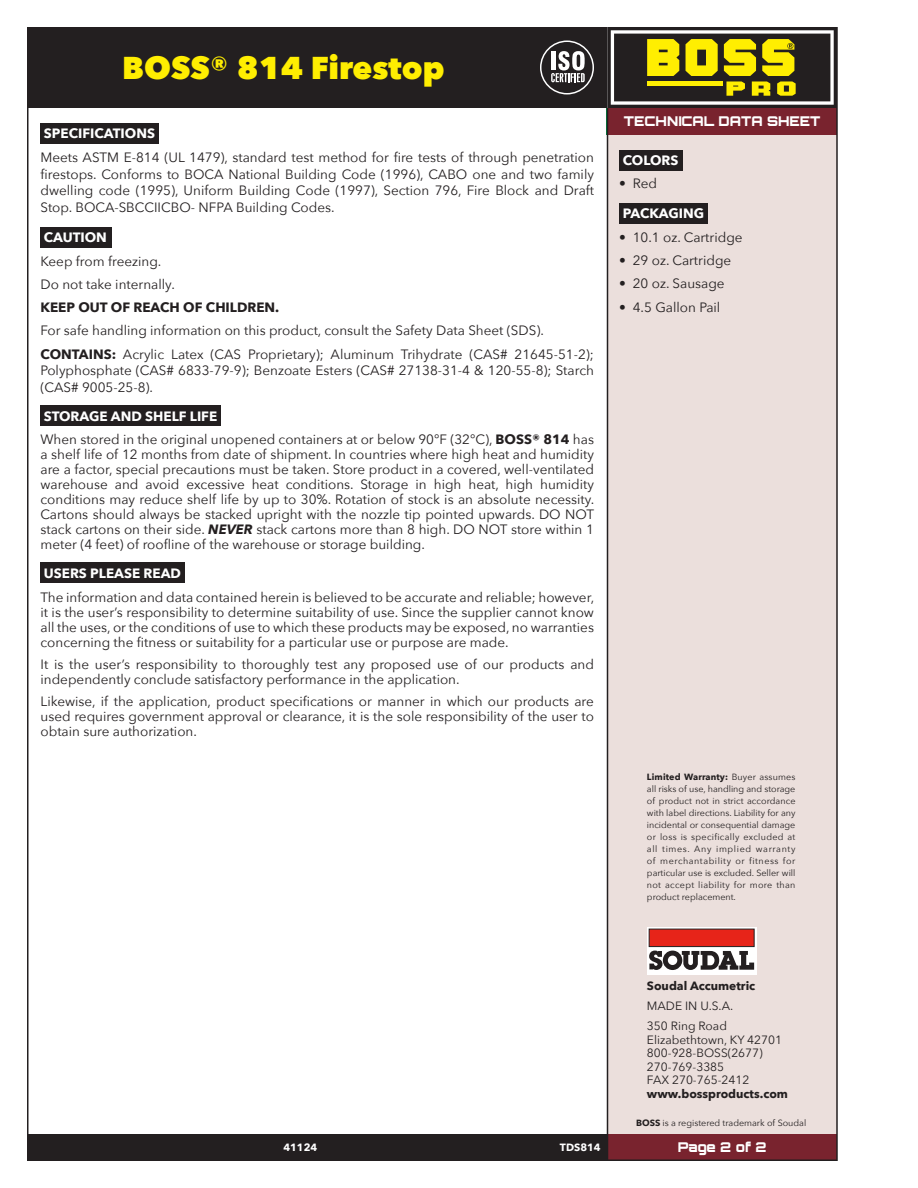
<style>
.page{position:relative;width:918px;height:1188px;background:#fff}
.page>*{position:absolute;margin:0;border:0;box-sizing:border-box;transform-origin:0 0}
.Header_-_Product{font:800 31.5px "Avenir Next";color:#ffee01}
.t1{font:900 15px "Orbitron";color:#fff}
.Body{font:13.5px/15px "Avenir Next";color:#231f20;text-align:justify}
.Subheads_-_White{font:700 13.5px "Avenir Next";color:#fff}
.Bullets{font:13.5px "Avenir Next";color:#231f20}
.Body-2{font:700 13.5px "Avenir Next";color:#231f20}
.TDS{font:900 13.5px "Orbitron";color:#fff}
.Page_Number{font:900 13.5px "Orbitron";letter-spacing:-.005em;color:#fff}
.Address{font:12px "Avenir Next";color:#231f20}
.Address_-_Bold{font:700 12px "Avenir Next";color:#231f20}
.Address_-_Space{font:12px "Avenir Next";color:#231f20}
.TDS_by_date{font:700 10.5px "Avenir Next";color:#fff}
.Date{font:700 10.5px "Avenir Next";color:#fff}
.Non-Warranty{font:9px/12px "Avenir Next";letter-spacing:.035em;color:#231f20;text-align:justify}
.Trademark{font:9px "Avenir Next";color:#231f20}
.s1{font-weight:700}
.s2{font-weight:700;font-style:italic}
</style>
<div class="page">
<div style="left:608px;top:135px;width:229px;height:1026px;background:#ebdfdc"></div>
<div style="left:608px;top:1134px;width:229px;height:27px;background:#79232e"></div>
<div style="left:27px;top:1134px;width:581px;height:27px;background:#231f20"></div>
<div style="left:608px;top:108px;width:229px;height:27px;background:#79232e"></div>
<hr style="left:607px;top:27px;width:1px;height:1134px;background:#231f20">
<div style="left:27px;top:27px;width:581px;height:81px;background:#231f20"></div>
<div style="left:540px;top:41px;width:54px;height:53px;border:3px solid #fff;border-radius:50%"></div>
<div style="left:541px;top:42px;width:52px;height:51px;background:#231f20;border-radius:50%"></div>
<svg style="left:551px;top:51px;width:34px;height:31px"></svg>
<hr style="left:27px;top:27px;width:1px;height:1134px;background:#231f20">
<hr style="left:836px;top:27px;width:2px;height:1134px;background:#231f20">
<div style="left:647px;top:927px;width:109px;height:47px;background:linear-gradient(to right,#f9f9f9,#f9f9f9)"></div>
<div style="left:649px;top:929px;width:105px;height:18px;background:#e72419;border:1px solid #231f20"></div>
<svg style="left:649px;top:951px;width:105px;height:19px;background:#757273"></svg>
<hr style="left:27px;top:1160px;width:810px;height:1px;background:#231f20">
<svg style="left:608px;top:27px;width:228px;height:81px;background:#77702f"></svg>
<div style="left:40px;top:227px;width:72px;height:21px;background:#231f20"></div>
<div style="left:40px;top:406px;width:181px;height:20px;background:#231f20"></div>
<div style="left:40px;top:563px;width:145px;height:20px;background:#231f20"></div>
<div style="left:619px;top:203px;width:89px;height:21px;background:#231f20"></div>
<div style="left:619px;top:150px;width:64px;height:20px;background:#231f20"></div>
<div style="left:40px;top:123px;width:119px;height:20px;background:#231f20"></div>
<p class="Header_-_Product" style="left:122px;top:48px;width:324px">BOSS® 814 Firestop</p>
<p class="Subheads_-_White" style="left:44px;top:121px;width:113px">SPECIFICATIONS</p>
<p class="Body" style="left:40px;top:149px;width:555px;line-height:16.5px">Meets ASTM E-814 (UL 1479), standard test method for fire tests of through penetration firestops. Conforms to BOCA National Building Code (1996), CABO one and two family dwelling code (1995), Uniform Building Code (1997), Section 796, Fire Block and Draft Stop. BOCA-SBCCIICBO- NFPA Building Codes.</p>
<p class="Body" style="left:40px;top:253px;width:122px">Keep from freezing.</p>
<p class="Body" style="left:40px;top:276px;width:136px">Do not take internally.</p>
<p class="Body-2" style="left:40px;top:296px;width:240px">KEEP OUT OF REACH OF CHILDREN.</p>
<p class="Body" style="left:40px;top:323px;width:505px">For safe handling information on this product, consult the Safety Data Sheet (SDS).</p>
<p class="Body" style="left:40px;top:345px;width:555px;line-height:16.5px"><span class="s1">CONTAINS:</span> Acrylic Latex (CAS Proprietary); Aluminum Trihydrate (CAS# 21645-51-2); Polyphosphate (CAS# 6833-79-9); Benzoate Esters (CAS# 27138-31-4 &amp; 120-55-8); Starch (CAS# 9005-25-8).</p>
<p class="Body" style="left:40px;top:431px;width:555px">When stored in the original unopened containers at or below 90°F (32°C), <span class="s1">BOSS® 814</span> has a shelf life of 12 months from date of shipment. In countries where high heat and humidity are a factor, special precautions must be taken. Store product in a covered, well-ventilated warehouse and avoid excessive heat conditions. Storage in high heat, high humidity conditions may reduce shelf life by up to 30%. Rotation of stock is an absolute necessity.<br>Cartons should always be stacked upright with the nozzle tip pointed upwards. DO NOT stack cartons on their side. <span class="s2">NEVER</span> stack cartons more than 8 high. DO NOT store within 1 meter (4 feet) of roofline of the warehouse or storage building.</p>
<p class="Body" style="left:40px;top:590px;width:555px">The information and data contained herein is believed to be accurate and reliable; however, it is the user’s responsibility to determine suitability of use. Since the supplier cannot know all the uses, or the conditions of use to which these products may be exposed, no warranties concerning the fitness or suitability for a particular use or purpose are made.</p>
<p class="Body" style="left:40px;top:656px;width:555px">It is the user’s responsibility to thoroughly test any proposed use of our products and independently conclude satisfactory performance in the application.</p>
<p class="Body" style="left:40px;top:693px;width:555px">Likewise, if the application, product specifications or manner in which our products are used requires government approval or clearance, it is the sole responsibility of the user to obtain sure authorization.</p>
<p class="Subheads_-_White" style="left:44px;top:226px;width:65px">CAUTION</p>
<p class="Subheads_-_White" style="left:44px;top:404px;width:175px">STORAGE AND SHELF LIFE</p>
<p class="Subheads_-_White" style="left:44px;top:561px;width:139px">USERS PLEASE READ</p>
<p class="t1" style="left:612px;top:113px;width:220px">TECHNICAL DATA SHEET</p>
<p class="TDS" style="left:624px;top:113px;width:198px">TECHNICAL DATA SHEET</p>
<p class="Subheads_-_White" style="left:623px;top:148px;width:57px">COLORS</p>
<p class="Bullets" style="left:619px;top:172px;width:39px">• Red</p>
<p class="Subheads_-_White" style="left:623px;top:202px;width:83px">PACKAGING</p>
<p class="Bullets" style="left:619px;top:226px;width:125px">• 10.1 oz. Cartridge</p>
<p class="Bullets" style="left:619px;top:249px;width:113px">• 29 oz. Cartridge</p>
<p class="Bullets" style="left:619px;top:272px;width:107px">• 20 oz. Sausage</p>
<p class="Bullets" style="left:619px;top:295px;width:103px">• 4.5 Gallon Pail</p>
<p class="Non-Warranty" style="left:647px;top:771px;width:150px"><span class="s1">Limited Warranty:</span> Buyer assumes all risks of use, handling and storage of product not in strict accordance with label directions. Liability for any incidental or consequential damage or loss is specifically excluded at all times. Any implied warranty of merchantability or fitness for particular use is excluded. Seller will not accept liability for more than product replacement.</p>
<p class="Date" style="left:283px;top:1138px;width:35px">41124</p>
<p class="TDS_by_date" style="left:560px;top:1138px;width:42px">TDS814</p>
<p class="Address_-_Bold" style="left:647px;top:975px;width:110px">Soudal Accumetric</p>
<p class="Address_-_Space" style="left:647px;top:996px;width:88px">MADE IN U.S.A.</p>
<p class="Address_-_Space" style="left:647px;top:1016px;width:82px">350 Ring Road</p>
<p class="Address" style="left:647px;top:1029px;width:137px">Elizabethtown, KY 42701</p>
<p class="Address" style="left:647px;top:1043px;width:117px">800-928-BOSS(2677)</p>
<p class="Address" style="left:647px;top:1056px;width:79px">270-769-3385</p>
<p class="Address" style="left:647px;top:1070px;width:104px">FAX 270-765-2412</p>
<p class="Address_-_Bold" style="left:647px;top:1083px;width:143px">www.bossproducts.com</p>
<p class="Trademark" style="left:636px;top:1115px;width:172px"><span class="s1">BOSS</span> is a registered trademark of Soudal</p>
<p class="Page_Number" style="left:678px;top:1139px;width:90px">Page 2 of 2</p>
</div>
